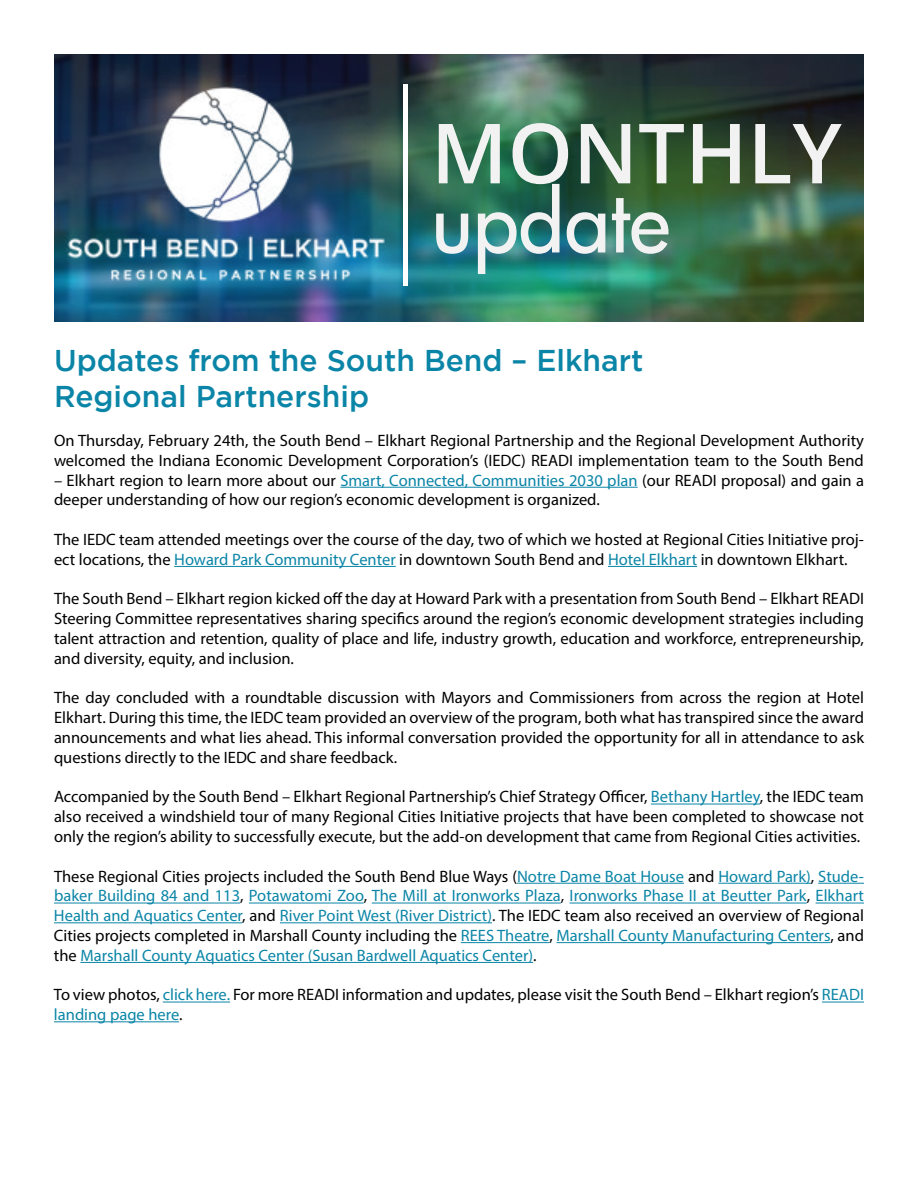
<style>
.page{position:relative;width:918px;height:1188px;background:#fff}
.page>*{position:absolute;margin:0;border:0;box-sizing:border-box;transform-origin:0 0}
.t1{font:600 83.1px "Open Sans";color:#f2f2f2}
.t2{font:500 83.1px "Futura";letter-spacing:-.005em;color:#f2f2f2}
.t3{font:500 30px/36px "Gotham";color:#0b85a7}
.t4{font:16.5px/19.8px "Myriad Pro";color:#000}
.t5{font:16.5px/19.8px "Myriad Pro";color:#0b85a7;text-align:justify}
.s1{color:#0b85a7}
.s2{color:#000}
</style>
<div class="page">
<img style="left:373px;top:54px;width:491px;height:33px">
<img style="left:54px;top:54px;width:319px;height:268px">
<img style="left:352px;top:62px;width:435px;height:260px">
<img style="left:566px;top:87px;width:298px;height:235px">
<div style="left:403px;top:84px;width:5px;height:202px;background:#fff"></div>
<img style="left:54px;top:79px;width:338px;height:209px">
<hr style="left:340px;top:487px;width:298px;height:1px;background:#0b85a7">
<hr style="left:174px;top:566px;width:222px;height:1px;background:#0b85a7">
<hr style="left:608px;top:566px;width:89px;height:1px;background:#0b85a7">
<hr style="left:651px;top:804px;width:109px;height:1px;background:#0b85a7">
<hr style="left:517px;top:883px;width:167px;height:1px;background:#0b85a7">
<hr style="left:718px;top:883px;width:93px;height:1px;background:#0b85a7">
<hr style="left:818px;top:883px;width:46px;height:1px;background:#0b85a7">
<hr style="left:54px;top:903px;width:186px;height:1px;background:#0b85a7">
<hr style="left:249px;top:903px;width:115px;height:1px;background:#0b85a7">
<hr style="left:372px;top:903px;width:189px;height:1px;background:#0b85a7">
<hr style="left:570px;top:903px;width:237px;height:1px;background:#0b85a7">
<hr style="left:816px;top:903px;width:48px;height:1px;background:#0b85a7">
<hr style="left:54px;top:922px;width:188px;height:1px;background:#0b85a7">
<hr style="left:280px;top:922px;width:212px;height:1px;background:#0b85a7">
<hr style="left:461px;top:942px;width:88px;height:1px;background:#0b85a7">
<hr style="left:557px;top:942px;width:273px;height:1px;background:#0b85a7">
<hr style="left:80px;top:962px;width:453px;height:1px;background:#0b85a7">
<hr style="left:163px;top:1002px;width:67px;height:1px;background:#0b85a7">
<hr style="left:822px;top:1002px;width:42px;height:1px;background:#0b85a7">
<hr style="left:54px;top:1021px;width:125px;height:1px;background:#0b85a7">
<h1 class="t1" style="left:431px;top:96px;width:412px">MONTHLY</h1>
<h1 class="t2" style="left:431px;top:166px;width:241px">update</h1>
<h2 class="t3" style="left:54px;top:342px;width:591px">Updates from the South Bend – Elkhart<br>Regional Partnership</h2>
<p class="t4" style="left:54px;top:430px;width:812px">On Thursday, February 24th, the South Bend – Elkhart Regional Partnership and the Regional Development Authority welcomed the Indiana Economic Development Corporation’s (IEDC) READI implementation team to the South Bend</p>
<p class="t4" style="left:54px;top:470px;width:812px">– Elkhart region to learn more about our <span class="s1">Smart, Connected, Communities 2030 plan</span> (our READI proposal) and gain a deeper understanding of how our region’s economic development is organized.</p>
<p class="t4" style="left:54px;top:529px;width:812px">The IEDC team attended meetings over the course of the day, two of which we hosted at Regional Cities Initiative proj&shy;ect locations, the <span class="s1">Howard Park Community Center</span> in downtown South Bend and <span class="s1">Hotel Elkhart</span> in downtown Elkhart.</p>
<p class="t4" style="left:54px;top:589px;width:812px;text-align:justify">The South Bend – Elkhart region kicked off the day at Howard Park with a presentation from South Bend – Elkhart READI Steering Committee representatives sharing specifics around the region’s economic development strategies including talent attraction and retention, quality of place and life, industry growth, education and workforce, entrepreneurship, and diversity, equity, and inclusion.</p>
<p class="t4" style="left:54px;top:688px;width:812px;text-align:justify">The day concluded with a roundtable discussion with Mayors and Commissioners from across the region at Hotel Elkhart. During this time, the IEDC team provided an overview of the program, both what has transpired since the award announcements and what lies ahead. This informal conversation provided the opportunity for all in attendance to ask questions directly to the IEDC and share feedback.</p>
<p class="t4" style="left:54px;top:787px;width:812px;text-align:justify">Accompanied by the South Bend – Elkhart Regional Partnership’s Chief Strategy Officer, <span class="s1">Bethany Hartley</span>, the IEDC team also received a windshield tour of many Regional Cities Initiative projects that have been completed to showcase not only the region’s ability to successfully execute, but the add-on development that came from Regional Cities activities.</p>
<p class="t5" style="left:54px;top:866px;width:812px"><span class="s2">These Regional Cities projects included the South Bend Blue Ways (</span>Notre Dame Boat House <span class="s2">and</span> Howard Park)<span class="s2">,</span> Stude&shy;baker Building 84 and 113<span class="s2">,</span> Potawatomi Zoo<span class="s2">,</span> The Mill at Ironworks Plaza<span class="s2">,</span> Ironworks Phase II at Beutter Park<span class="s2">,</span> Elkhart Health and Aquatics Center<span class="s2">, and</span> River Point West (River District)<span class="s2">. The IEDC team also received an overview of Regional Cities projects completed in Marshall County including the</span> REES Theatre<span class="s2">,</span> Marshall County Manufacturing Centers<span class="s2">, and the</span> Marshall County Aquatics Center (Susan Bardwell Aquatics Center)<span class="s2">.</span></p>
<p class="t4" style="left:54px;top:985px;width:811px">To view photos, <span class="s1">click here.</span> For more READI information and updates, please visit the South Bend – Elkhart region’s <span class="s1">READI landing page here</span>.</p>
</div>
